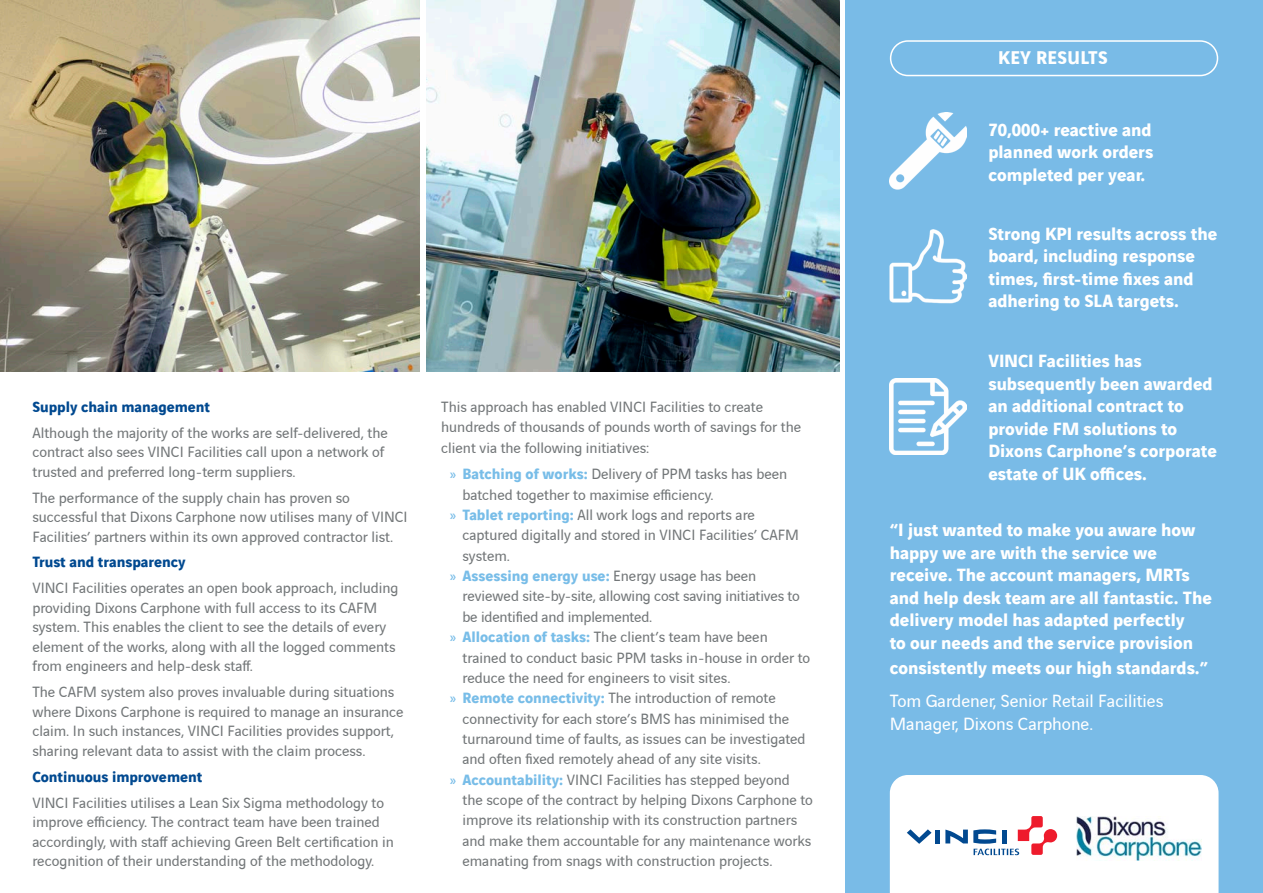
<style>
.page{position:relative;width:1263px;height:893px;background:#fff}
.page>*{position:absolute;margin:0;border:0;box-sizing:border-box;transform-origin:0 0}
.t1{font:700 19.5px "Vinci Sans";letter-spacing:.02em;color:#fff}
.t2{font:700 18.75px/22.5px "Vinci Sans";color:#fff}
.t3{font:18.75px/22.5px "Vinci Sans";color:#fff}
.Heading_dark_blue{font:15.75px/19.5px "Vinci Sans";color:#737779}
.Heading_dark_blue-2{font:700 15.75px "Vinci Sans";color:#014990}
.t4{font:700 15.75px "Vinci Sans";color:#78bde8}
.s1{color:#78bde8}
.s2{font-weight:700;color:#78bde8}
.s3{font-weight:400}
.s4{font-weight:400;color:#737779}
</style>
<div class="page">
<div style="left:845px;top:0;width:418px;height:893px;background:#79bbe7"></div>
<img style="left:890px;top:112px;width:76px;height:78px">
<img style="left:890px;top:229px;width:76px;height:75px">
<div style="left:890px;top:40px;width:328px;height:36px;border:2px solid #fff;border-radius:17px"></div>
<img style="left:890px;top:378px;width:76px;height:77px">
<img style="left:0;top:0;width:420px;height:372px">
<img style="left:426px;top:0;width:413px;height:372px">
<svg style="left:890px;top:775px;width:328px;height:118px;background:#eff1f4"></svg>
<p class="Heading_dark_blue-2" style="left:32px;top:394px;width:179px">Supply chain management</p>
<p class="Heading_dark_blue" style="left:32px;top:421px;width:357px">Although the majority of the works are self-delivered, the contract also sees VINCI Facilities call upon a network of trusted and preferred long-term suppliers.</p>
<p class="Heading_dark_blue" style="left:32px;top:486px;width:377px">The performance of the supply chain has proven so successful that Dixons Carphone now utilises many of VINCI<br>Facilities’ partners within its own approved contractor list.</p>
<p class="Heading_dark_blue-2" style="left:32px;top:550px;width:155px">Trust and transparency</p>
<p class="Heading_dark_blue" style="left:32px;top:577px;width:368px">VINCI Facilities operates an open book approach, including providing Dixons Carphone with full access to its CAFM system. This enables the client to see the details of every element of the works, along with all the logged comments from engineers and help-desk staff.</p>
<p class="Heading_dark_blue" style="left:32px;top:681px;width:373px">The CAFM system also proves invaluable during situations where Dixons Carphone is required to manage an insurance claim. In such instances, VINCI Facilities provides support, sharing relevant data to assist with the claim process.</p>
<p class="Heading_dark_blue-2" style="left:32px;top:764px;width:171px">Continuous improvement</p>
<p class="Heading_dark_blue" style="left:32px;top:791px;width:363px">VINCI Facilities utilises a Lean Six Sigma methodology to improve efficiency. The contract team have been trained accordingly, with staff achieving Green Belt certification in recognition of their understanding of the methodology.</p>
<p class="Heading_dark_blue" style="left:441px;top:395px;width:361px;line-height:20.4px">This approach has enabled VINCI Facilities to create hundreds of thousands of pounds worth of savings for the client via the following initiatives:</p>
<p class="Heading_dark_blue" style="left:450px;top:463px;width:339px"><span class="s1">»</span> <span class="s2">Batching of works:</span> Delivery of PPM tasks has been</p>
<p class="Heading_dark_blue" style="left:462px;top:483px;width:253px">batched together to maximise efficiency.</p>
<p class="Heading_dark_blue" style="left:450px;top:504px;width:307px"><span class="s1">»</span> <span class="s2">Tablet reporting:</span> All work logs and reports are</p>
<p class="Heading_dark_blue" style="left:462px;top:524px;width:338px">captured digitally and stored in VINCI Facilities’ CAFM</p>
<p class="Heading_dark_blue" style="left:462px;top:544px;width:49px">system.</p>
<p class="t4" style="left:450px;top:563px;width:308px"><span class="s3">»</span> Assessing energy use: <span class="s4">Energy usage has been</span></p>
<p class="Heading_dark_blue" style="left:462px;top:585px;width:339px">reviewed site-by-site, allowing cost saving initiatives to</p>
<p class="Heading_dark_blue" style="left:462px;top:605px;width:191px">be identified and implemented.</p>
<p class="Heading_dark_blue" style="left:450px;top:626px;width:320px"><span class="s1">»</span> <span class="s2">Allocation of tasks:</span> The client’s team have been</p>
<p class="Heading_dark_blue" style="left:462px;top:646px;width:349px">trained to conduct basic PPM tasks in-house in order to</p>
<p class="Heading_dark_blue" style="left:462px;top:666px;width:269px">reduce the need for engineers to visit sites.</p>
<p class="Heading_dark_blue" style="left:450px;top:687px;width:328px"><span class="s1">»</span> <span class="s2">Remote connectivity:</span> The introduction of remote</p>
<p class="Heading_dark_blue" style="left:462px;top:707px;width:328px">connectivity for each store’s BMS has minimised the</p>
<p class="Heading_dark_blue" style="left:462px;top:728px;width:345px">turnaround time of faults, as issues can be investigated</p>
<p class="Heading_dark_blue" style="left:462px;top:748px;width:300px">and often fixed remotely ahead of any site visits.</p>
<p class="Heading_dark_blue" style="left:450px;top:768px;width:342px"><span class="s1">»</span> <span class="s2">Accountability:</span> VINCI Facilities has stepped beyond</p>
<p class="Heading_dark_blue" style="left:462px;top:789px;width:352px">the scope of the contract by helping Dixons Carphone to</p>
<p class="Heading_dark_blue" style="left:462px;top:809px;width:336px">improve its relationship with its construction partners</p>
<p class="Heading_dark_blue" style="left:462px;top:829px;width:350px">and make them accountable for any maintenance works</p>
<p class="Heading_dark_blue" style="left:462px;top:850px;width:312px">emanating from snags with construction projects.</p>
<p class="t1" style="left:998px;top:42px;width:111px">KEY RESULTS</p>
<p class="t2" style="left:988px;top:117px;width:166px;text-align:justify">70,000+ reactive and planned work orders completed per year.</p>
<p class="t2" style="left:988px;top:221px;width:230px">Strong KPI results across the board, including response times, first-time fixes and adhering to SLA targets.</p>
<p class="t2" style="left:988px;top:348px;width:230px">VINCI Facilities has subsequently been awarded an additional contract to provide FM solutions to<br>Dixons Carphone’s corporate estate of UK offices.</p>
<p class="t2" style="left:890px;top:517px;width:324px">“I just wanted to make you aware how happy we are with the service we receive. The account managers, MRTs and help desk team are all fantastic. The delivery model has adapted perfectly<br>to our needs and the service provision</p>
<p class="t2" style="left:890px;top:654px;width:320px">consistently meets our high standards.”</p>
<p class="t3" style="left:890px;top:688px;width:275px">Tom Gardener, Senior Retail Facilities<br>Manager, Dixons Carphone.</p>
</div>
